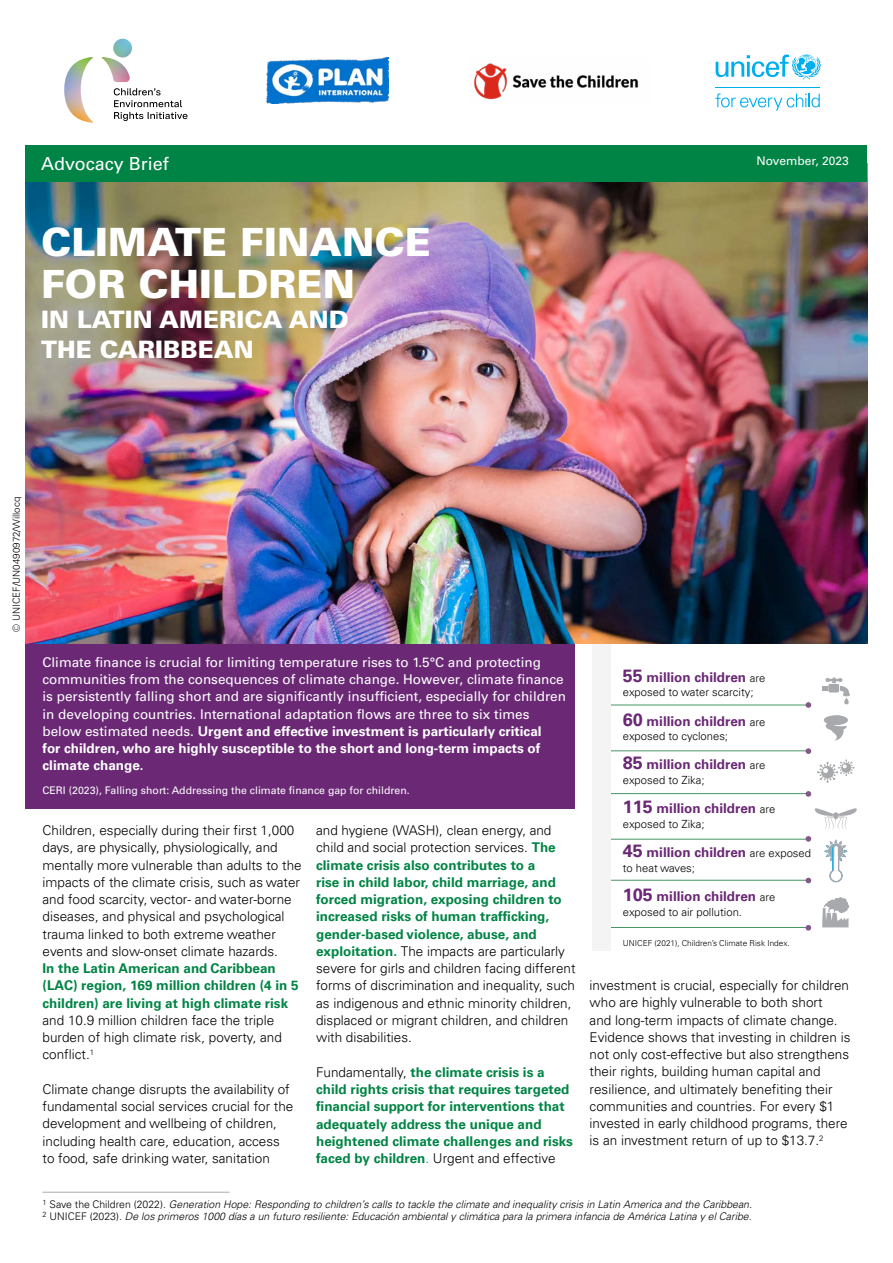
<style>
.page{position:relative;width:893px;height:1263px;background:#fff}
.page>*{position:absolute;margin:0;border:0;box-sizing:border-box;transform-origin:0 0}
.t1{font:900 39px/42px "Univers LT Std";color:#fff}
.t2{font:900 24px/30px "Univers LT Std";color:#fff}
.t3{font:18px "Univers LT Pro 55 Roman";color:#fff}
.t4{font:300 13.5px/17.2px "Univers";color:#000}
.t5{font:700 13.5px/17.2px "Univers";color:#008445}
.t6{font:13.5px/17.2px "Univers LT Pro 55 Roman";color:#fff}
.t7{font:700 13.5px/17.2px "Univers";color:#fff;text-align:justify}
.t8{font:700 13.5px "Univers";color:#6a2875}
.t9{font:12px "Univers LT Pro 55 Roman";color:#fff}
.t10{font:300 11.25px "Univers";color:#000}
.t11{font:10.5px/12.6px "Univers LT 45 Lt Obl";color:#000}
.t12{font:10.5px "Univers LT Pro 55 Roman";color:#fff}
.t13{font:300 9.75px "Univers";color:#000}
.t14{font:300 8.25px "Univers";color:#000}
.s1{font-family:"Univers LT Pro 55 Roman";font-weight:400}
.s2{font-weight:700;color:#008445}
.s3{font-weight:300;color:#000}
.s4{font-weight:300}
.s5{font-size:18px}
.s6{font-weight:300;font-size:11.25px;color:#000}
.s7{font-family:"Univers";font-weight:300}
</style>
<div class="page">
<div style="left:26px;top:644px;width:549px;height:165px;background:#6a2875"></div>
<hr style="left:43px;top:1192px;width:187px;height:1px;background:#a7a9ac">
<img style="left:474px;top:63px;width:165px;height:37px">
<img style="left:267px;top:57px;width:122px;height:47px">
<img style="left:64px;top:39px;width:68px;height:84px">
<svg style="left:114px;top:88px;width:73px;height:33px"></svg>
<svg style="left:716px;top:55px;width:105px;height:25px"></svg>
<hr style="left:716px;top:87px;width:104px;height:1px;background:#00aeef">
<svg style="left:715px;top:93px;width:105px;height:18px"></svg>
<svg style="left:822px;top:677px;width:28px;height:28px"></svg>
<div style="left:828px;top:684px;width:11px;height:8px;background:#a7a9ac;border-radius:2px"></div>
<svg style="left:817px;top:759px;width:37px;height:24px"></svg>
<svg style="left:814px;top:808px;width:43px;height:22px"></svg>
<hr style="left:600px;top:705px;width:208px;height:1px;background:#489765">
<hr style="left:600px;top:750px;width:208px;height:1px;background:#489765">
<hr style="left:600px;top:793px;width:208px;height:1px;background:#489765">
<hr style="left:600px;top:839px;width:208px;height:1px;background:#489765">
<hr style="left:600px;top:880px;width:208px;height:1px;background:#489765">
<hr style="left:600px;top:927px;width:208px;height:1px;background:#489765">
<div style="left:824px;top:715px;width:24px;height:10px;background:#a7a9ac;border-radius:50%"></div>
<svg style="left:826px;top:715px;width:22px;height:26px"></svg>
<svg style="left:824px;top:839px;width:23px;height:43px"></svg>
<svg style="left:822px;top:897px;width:27px;height:30px"></svg>
<svg style="left:806px;top:702px;width:5px;height:6px"></svg>
<svg style="left:806px;top:748px;width:5px;height:6px"></svg>
<svg style="left:806px;top:791px;width:5px;height:6px"></svg>
<svg style="left:806px;top:836px;width:5px;height:6px"></svg>
<svg style="left:806px;top:878px;width:5px;height:5px"></svg>
<svg style="left:806px;top:925px;width:5px;height:5px"></svg>
<div style="left:592px;top:643px;width:18px;height:308px;background:#f5f4f4"></div>
<img style="left:26px;top:182px;width:841px;height:462px">
<div style="left:26px;top:146px;width:841px;height:36px;background:#008445"></div>
<h3 class="t3" style="left:41px;top:153px;width:129px">Advocacy Brief</h3>
<h1 class="t1" style="left:41px;top:220px;width:391px">CLIMATE FINANCE<br>FOR CHILDREN</h1>
<h2 class="t2" style="left:41px;top:304px;width:309px">IN LATIN AMERICA AND<br>THE CARIBBEAN</h2>
<p class="t9" style="left:756px;top:154px;width:94px">November, 2023</p>
<p class="t13" style="left:11px;top:631px;width:136px;rotate:-90deg">© UNICEF/UN0490972/Willocq</p>
<p class="t6" style="left:43px;top:653px;width:525px">Climate finance is crucial for limiting temperature rises to 1.5°C and protecting communities from the consequences of climate change. However, climate finance is persistently falling short and are significantly insufficient, especially for children in developing countries. International adaptation flows are three to six times</p>
<p class="t7" style="left:43px;top:723px;width:501px"><span class="s1">below estimated needs.</span> Urgent and effective investment is particularly critical for children, who are highly susceptible to the short and long-term impacts of climate change.</p>
<p class="t12" style="left:43px;top:783px;width:369px">CERI (2023), Falling short: Addressing the climate finance gap for children.</p>
<p class="t4" style="left:43px;top:822px;width:261px">Children, especially during their first 1,000 days, are physically, physiologically, and mentally more vulnerable than adults to the impacts of the climate crisis, such as water and food scarcity, vector- and water-borne diseases, and physical and psychological trauma linked to both extreme weather events and slow-onset climate hazards.</p>
<p class="t5" style="left:43px;top:960px;width:258px">In the Latin American and Caribbean (LAC) region, 169 million children (4 in 5 children) are living at high climate risk</p>
<p class="t4" style="left:43px;top:1011px;width:241px">and 10.9 million children face the triple burden of high climate risk, poverty, and conflict.<sup>1</sup></p>
<p class="t4" style="left:43px;top:1080px;width:252px">Climate change disrupts the availability of fundamental social services crucial for the development and wellbeing of children, including health care, education, access to food, safe drinking water, sanitation</p>
<p class="t4" style="left:316px;top:822px;width:261px">and hygiene (WASH), clean energy, and child and social protection services. <span class="s2">The climate crisis also contributes to a<br>rise in child labor, child marriage, and forced migration, exposing children to increased risks of human trafficking, gender-based violence, abuse, and exploitation.</span> The impacts are particularly severe for girls and children facing different forms of discrimination and inequality, such as indigenous and ethnic minority children, displaced or migrant children, and children with disabilities.</p>
<p class="t5" style="left:316px;top:1063px;width:258px"><span class="s3">Fundamentally,</span> the climate crisis is a child rights crisis that requires targeted financial support for interventions that adequately address the unique and heightened climate challenges and risks faced by children<span class="s4">.</span> <span class="s3">Urgent and effective</span></p>
<p class="t8" style="left:623px;top:669px;width:144px"><span class="s5">55</span> million children <span class="s6">are</span></p>
<p class="t10" style="left:623px;top:685px;width:132px">exposed to water scarcity;</p>
<p class="t8" style="left:623px;top:713px;width:144px"><span class="s5">60</span> million children <span class="s6">are</span></p>
<p class="t10" style="left:623px;top:729px;width:107px">exposed to cyclones;</p>
<p class="t8" style="left:623px;top:757px;width:144px"><span class="s5">85</span> million children <span class="s6">are</span></p>
<p class="t10" style="left:623px;top:773px;width:83px">exposed to Zika;</p>
<p class="t8" style="left:623px;top:800px;width:154px"><span class="s5">115</span> million children <span class="s6">are</span></p>
<p class="t10" style="left:623px;top:817px;width:83px">exposed to Zika;</p>
<p class="t8" style="left:623px;top:844px;width:190px"><span class="s5">45</span> million children <span class="s6">are exposed</span></p>
<p class="t10" style="left:623px;top:861px;width:74px">to heat waves;</p>
<p class="t8" style="left:623px;top:888px;width:154px"><span class="s5">105</span> million children <span class="s6">are</span></p>
<p class="t10" style="left:623px;top:905px;width:121px">exposed to air pollution.</p>
<p class="t14" style="left:623px;top:938px;width:168px">UNICEF (2021), Children’s Climate Risk Index.</p>
<p class="t4" style="left:590px;top:977px;width:262px">investment is crucial, especially for children who are highly vulnerable to both short<br>and long-term impacts of climate change.<br>Evidence shows that investing in children is not only cost-effective but also strengthens their rights, building human capital and resilience, and ultimately benefiting their communities and countries. For every $1 invested in early childhood programs, there is an investment return of up to $13.7.<sup>2</sup></p>
<p class="t11" style="left:43px;top:1198px;width:711px"><sup>1</sup> <span class="s7">Save the Children (2022).</span> Generation Hope: Responding to children’s calls to tackle the climate and inequality crisis in Latin America and the Caribbean.<br><sup>2</sup> <span class="s7">UNICEF (2023).</span> De los primeros 1000 días a un futuro resiliente: Educación ambiental y climática para la primera infancia de América Latina y el Caribe.</p>
</div>
